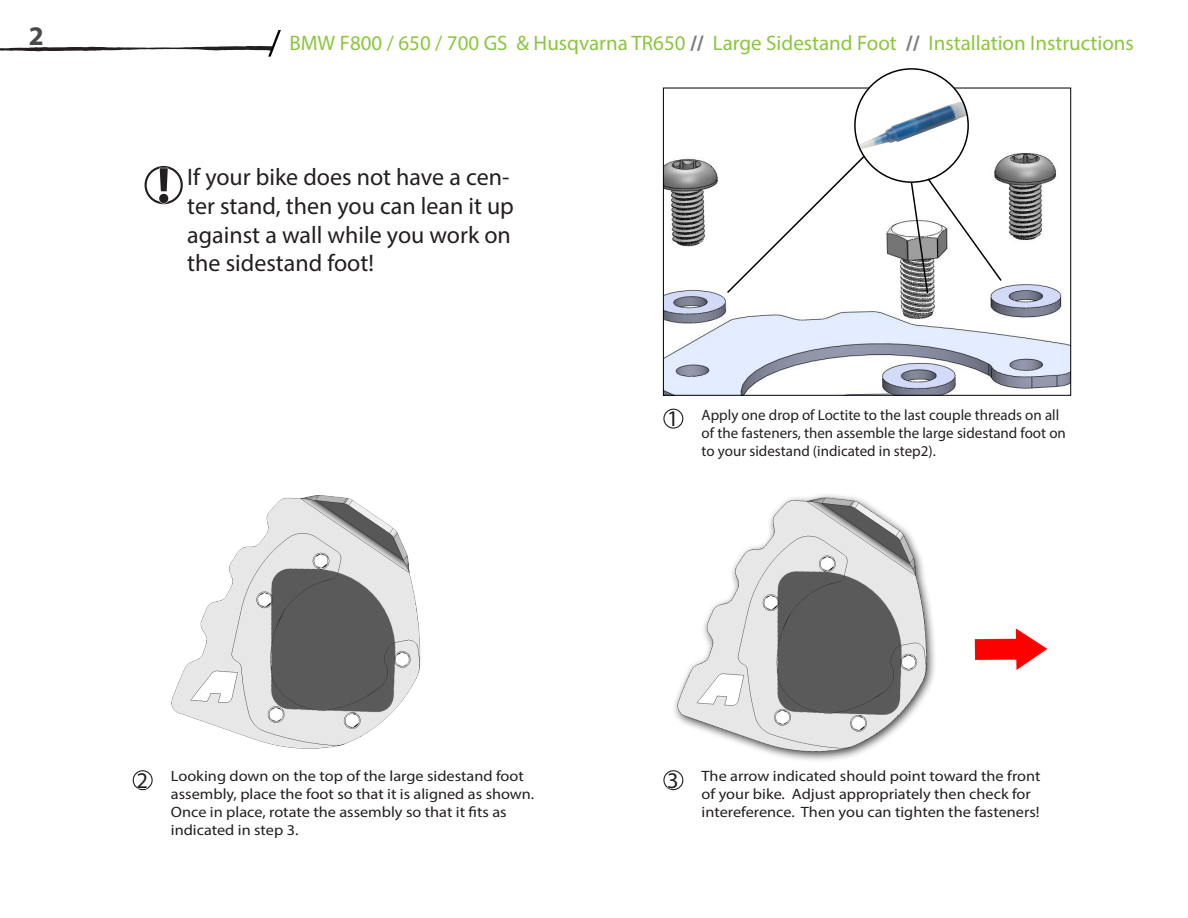
<style>
.page{position:relative;width:1188px;height:918px;background:#fff}
.page>*{position:absolute;margin:0;border:0;box-sizing:border-box;transform-origin:0 0}
.t1{font:700 50.85px "Myriad Pro";color:#231f20}
.t2{font:700 27px "Myriad Pro";color:#494a4b}
.t3{font:24px/28.8px "Myriad Pro";color:#231f20}
.t4{font:22.5px "Myriad Pro";color:#231f20}
.t5{font:21px "Myriad Pro";color:#8bc63e}
.t6{font:15px/18px "Myriad Pro";color:#231f20;scale:1.09 1}
.t7{font:15px/18px "Myriad Pro";color:#231f20}
.s1{font-weight:700;color:#7a7c7f}
</style>
<div class="page">
<img style="left:665px;top:149px;width:404px;height:245px">
<div style="left:663px;top:88px;width:408px;height:308px;border:1px solid #000"></div>
<div style="left:855px;top:69px;width:113px;height:113px;background:#fff;border-radius:50%"></div>
<img style="left:857px;top:102px;width:109px;height:47px">
<img style="left:674px;top:495px;width:374px;height:266px">
<img style="left:171px;top:495px;width:250px;height:254px">
<svg style="left:664px;top:409px;width:19px;height:19px"></svg>
<div style="left:663px;top:409px;width:20px;height:20px;border:1px solid #231f20;border-radius:50%"></div>
<svg style="left:668px;top:411px;width:8px;height:17px"></svg>
<svg style="left:664px;top:771px;width:19px;height:19px"></svg>
<div style="left:663px;top:770px;width:20px;height:20px;border:1px solid #231f20;border-radius:50%"></div>
<svg style="left:667px;top:772px;width:11px;height:17px"></svg>
<svg style="left:133px;top:771px;width:19px;height:19px"></svg>
<div style="left:133px;top:770px;width:20px;height:20px;border:1px solid #231f20;border-radius:50%"></div>
<svg style="left:136px;top:772px;width:12px;height:17px"></svg>
<svg style="left:725px;top:155px;width:141px;height:140px"></svg>
<svg style="left:910px;top:177px;width:93px;height:118px"></svg>
<svg style="left:146px;top:167px;width:36px;height:36px"></svg>
<div style="left:145px;top:166px;width:38px;height:38px;border:2px solid #231f20;border-radius:50%"></div>
<svg style="left:158px;top:167px;width:11px;height:37px"></svg>
<svg style="left:0;top:30px;width:281px;height:27px"></svg>
<h2 class="t2" style="left:29px;top:18px;width:16px">2</h2>
<p class="t5" style="left:289px;top:30px;width:846px">BMW F800 / 650 / 700 GS &amp; Husqvarna TR650 <span class="s1">//</span> Large Sidestand Foot <span class="s1">//</span> Installation Instructions</p>
<p class="t1" style="left:157px;top:152px;width:15px">!</p>
<p class="t3" style="left:187px;top:162px;width:328px">If your bike does not have a cen&shy;ter stand, then you can lean it up against a wall while you work on the sidestand foot!</p>
<p class="t4" style="left:667px;top:405px;width:13px">1</p>
<p class="t7" style="left:702px;top:406px;width:366px">Apply one drop of Loctite to the last couple threads on all of the fasteners, then assemble the large sidestand foot on to your sidestand (indicated in step2).</p>
<p class="t6" style="left:171px;top:767px;width:335px">Looking down on the top of the large sidestand foot assembly, place the foot so that it is aligned as shown.<br>Once in place, rotate the assembly so that it fits as indicated in step 3.</p>
<p class="t4" style="left:136px;top:767px;width:13px">2</p>
<p class="t4" style="left:667px;top:767px;width:13px">3</p>
<p class="t6" style="left:702px;top:767px;width:312px">The arrow indicated should point toward the front of your bike. Adjust appropriately then check for intereference. Then you can tighten the fasteners!</p>
</div>
